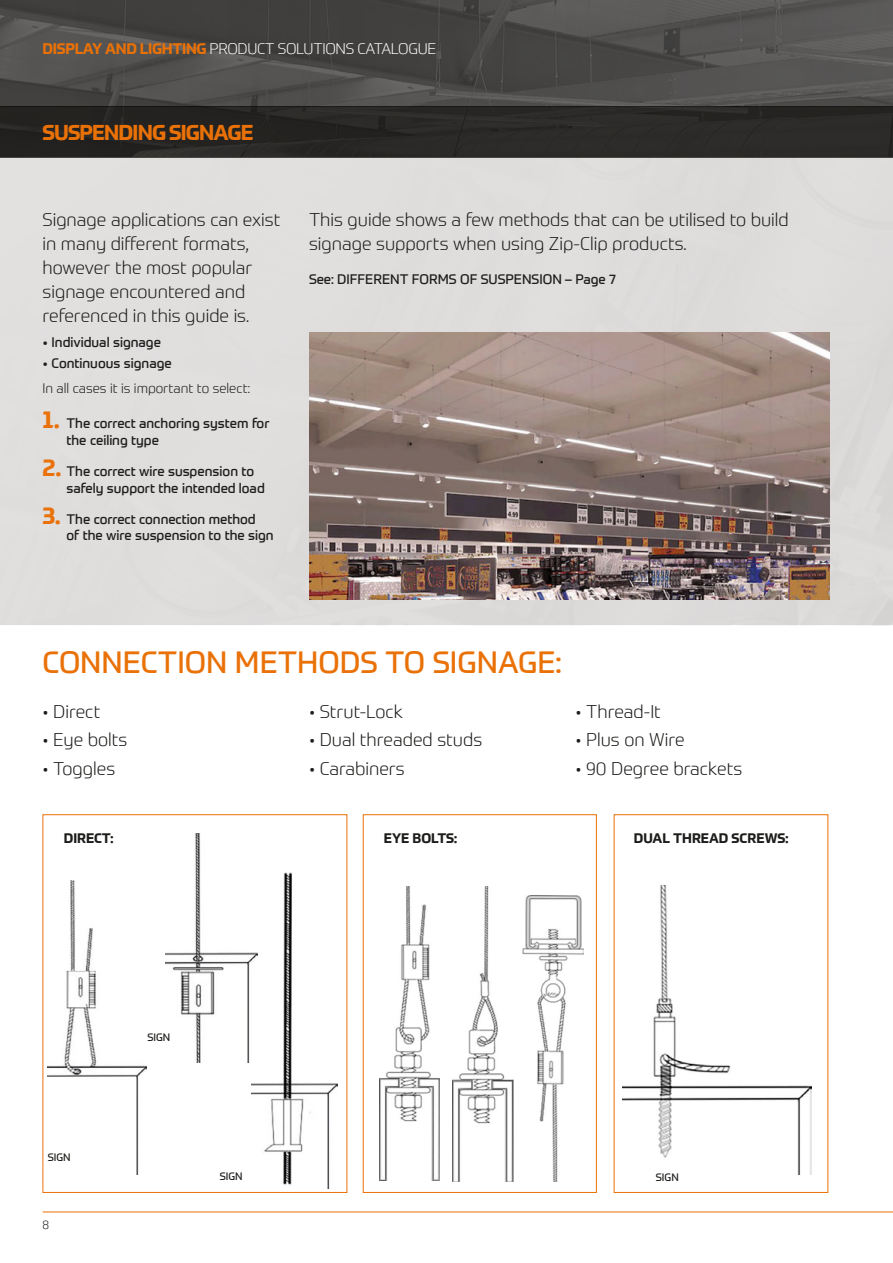
<style>
.page{position:relative;width:893px;height:1263px;background:#fff}
.page>*{position:absolute;margin:0;border:0;box-sizing:border-box;transform-origin:0 0}
.t1{font:30px "Prometo";color:#e97107}
.t2{font:700 21px "Prometo";letter-spacing:-.04em;color:#e97107}
.t3{font:300 18px/24px "Prometo";color:#1d1d1b}
.t4{font:300 15px "Prometo";letter-spacing:-.02em;color:#fff}
.t5{font:13.5px/16.5px "Prometo";color:#1d1d1b}
.t6{font:700 13.5px "Prometo";color:#1d1d1b}
.t7{font:300 13.5px "Prometo";color:#1d1d1b}
.t8{font:300 12px "Prometo";color:#1d1d1b}
.t9{font:10.5px "Prometo";color:#1d1d1b}
.s1{font-weight:700;color:#e97107}
.s2{font-weight:700;font-size:24px;color:#e97107}
</style>
<div class="page">
<div style="left:0;top:157px;width:893px;height:468px;background:#e3e0e0"></div>
<svg style="left:0;top:0;width:893px;height:106px;background:#4d4c4b"></svg>
<div style="left:0;top:106px;width:893px;height:51px;background:#2b2927"></div>
<hr style="left:43px;top:1211px;width:850px;height:1px;background:#e97107">
<img style="left:48px;top:881px;width:98px;height:294px">
<img style="left:165px;top:833px;width:86px;height:229px">
<img style="left:251px;top:872px;width:86px;height:317px">
<img style="left:379px;top:886px;width:61px;height:294px">
<img style="left:453px;top:886px;width:61px;height:295px">
<img style="left:523px;top:896px;width:60px;height:285px">
<img style="left:622px;top:885px;width:189px;height:289px">
<img style="left:309px;top:333px;width:520px;height:267px">
<div style="left:43px;top:814px;width:304px;height:379px;border:1px solid #e97107"></div>
<div style="left:363px;top:814px;width:234px;height:379px;border:1px solid #e97107"></div>
<div style="left:614px;top:814px;width:214px;height:379px;border:1px solid #e97107"></div>
<p class="t4" style="left:43px;top:39px;width:395px"><span class="s1">DISPLAY AND LIGHTING</span> PRODUCT SOLUTIONS CATALOGUE</p>
<p class="t2" style="left:43px;top:119px;width:213px">SUSPENDING SIGNAGE</p>
<p class="t3" style="left:43px;top:207px;width:239px">Signage applications can exist in many different formats, however the most popular signage encountered and referenced in this guide is.</p>
<p class="t5" style="left:43px;top:334px;width:120px">• Individual signage</p>
<p class="t5" style="left:43px;top:355px;width:131px">• Continuous signage</p>
<p class="t7" style="left:43px;top:380px;width:209px">In all cases it is important to select:</p>
<p class="t5" style="left:67px;top:415px;width:204px;text-indent:-24px"><span class="s2">1.</span> The correct anchoring system for the ceiling type</p>
<p class="t5" style="left:67px;top:463px;width:200px;text-indent:-24px"><span class="s2">2.</span> The correct wire suspension to safely support the intended load</p>
<p class="t5" style="left:67px;top:511px;width:209px;text-indent:-24px"><span class="s2">3.</span> The correct connection method<br>of the wire suspension to the sign</p>
<p class="t3" style="left:309px;top:207px;width:481px">This guide shows a few methods that can be utilised to build signage supports when using Zip-Clip products.</p>
<p class="t5" style="left:309px;top:270px;width:309px">See: DIFFERENT FORMS OF SUSPENSION – Page 7</p>
<h1 class="t1" style="left:43px;top:644px;width:521px">CONNECTION METHODS TO SIGNAGE:</h1>
<p class="t3" style="left:43px;top:700px;width:59px">• Direct</p>
<p class="t3" style="left:43px;top:728px;width:86px">• Eye bolts</p>
<p class="t3" style="left:43px;top:756px;width:74px">• Toggles</p>
<p class="t3" style="left:309px;top:700px;width:96px">• Strut-Lock</p>
<p class="t3" style="left:309px;top:728px;width:175px">• Dual threaded studs</p>
<p class="t3" style="left:309px;top:756px;width:97px">• Carabiners</p>
<p class="t3" style="left:575px;top:700px;width:87px">• Thread-It</p>
<p class="t3" style="left:575px;top:728px;width:111px">• Plus on Wire</p>
<p class="t3" style="left:575px;top:756px;width:168px">• 90 Degree brackets</p>
<p class="t6" style="left:64px;top:830px;width:51px">DIRECT:</p>
<p class="t6" style="left:384px;top:830px;width:75px">EYE BOLTS:</p>
<p class="t6" style="left:634px;top:830px;width:156px">DUAL THREAD SCREWS:</p>
<p class="t9" style="left:48px;top:1150px;width:24px">SIGN</p>
<p class="t8" style="left:43px;top:1218px;width:8px">8</p>
<p class="t9" style="left:147px;top:1031px;width:24px">SIGN</p>
<p class="t9" style="left:220px;top:1169px;width:24px">SIGN</p>
<p class="t9" style="left:656px;top:1171px;width:24px">SIGN</p>
</div>
